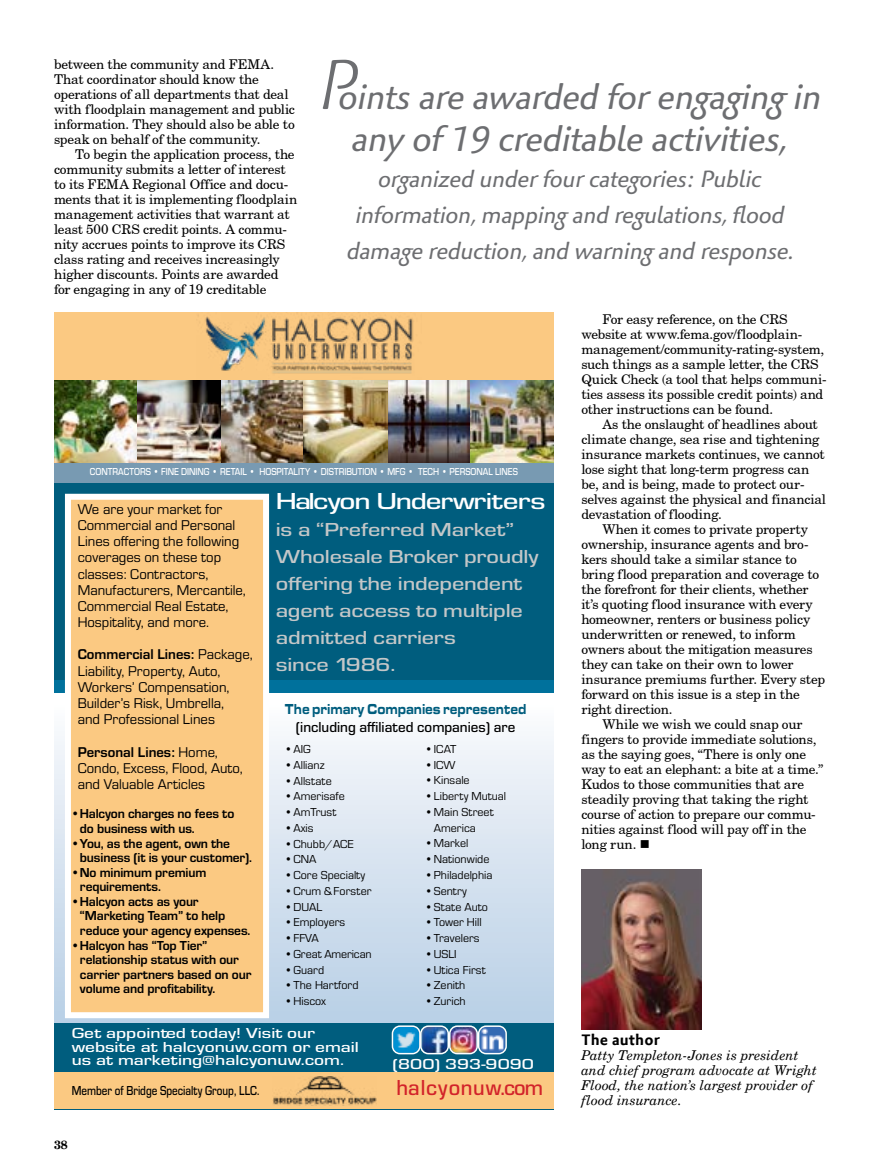
<style>
.page{position:relative;width:878px;height:1175px;background:#fff}
.page>*{position:absolute;margin:0;border:0;box-sizing:border-box;transform-origin:0 0}
.t1{font:italic 36px/42px "Palatino Sans Com";letter-spacing:-.01em;color:#6d6e71;text-align:center}
.t2{font:italic 24px/36px "Palatino Sans Com";letter-spacing:-.01em;color:#6d6e71;text-align:center}
.t3{font:500 24px "Eurostile";letter-spacing:-.04em;color:#fff;scale:1.3 1}
.t4{font:500 22.5px "Eurostile";letter-spacing:.03em;color:#d2232a}
.t5{font:500 19.5px/27px "Eurostile";letter-spacing:-.01em;color:#c4c7c8;scale:1.25 1}
.t6{font:700 15.75px "Palatino Sans Com";letter-spacing:.01em;color:#000}
.t7{font:500 15px/13.5px "Eurostile";color:#fff;scale:1.3 1}
.t8{font:500 15px "Eurostile";color:#000}
.t9{font:900 15px "Eurostile Ext";letter-spacing:-.01em;color:#005d7e;scale:.7 1}
.t10{font:14.7px/16.2px "Eurostile";color:#000}
.t11{font:13.5px/15px "New Century Schoolbook";letter-spacing:-.015em;color:#000}
.t12{font:700 13.5px/14.5px "Eurostile";letter-spacing:-.01em;color:#000}
.t13{font:italic 13.5px/15px "New Century Schoolbook";color:#000}
.t14{font:500 13.5px "Eurostile";color:#000;scale:.82 1}
.t15{font:12px/15.8px "Eurostile";color:#000}
.t16{font:700 12px "New Century Schlbk";color:#000}
.t17{font:500 10.5px "Eurostile";color:#fff;scale:.85 1}
.s1{font-weight:300;font-size:72px}
.s2{font-weight:700}
.s3{font-weight:400}
</style>
<div class="page">
<img style="left:581px;top:869px;width:120px;height:160px">
<div style="left:54px;top:312px;width:500px;height:74px;background:#fbc982"></div>
<div style="left:54px;top:381px;width:500px;height:728px;background:#005d7e"></div>
<div style="left:54px;top:680px;width:500px;height:14px;background:#00719c"></div>
<div style="left:54px;top:693px;width:500px;height:329px;background:linear-gradient(to bottom,#fdfdfe,#b7cee5)"></div>
<div style="left:54px;top:462px;width:500px;height:20px;background:#789ab2"></div>
<svg style="left:62px;top:493px;width:210px;height:528px;background:#f7cc8e"></svg>
<img style="left:54px;top:381px;width:500px;height:81px">
<div style="left:54px;top:1072px;width:500px;height:37px;background:#fbc982"></div>
<img style="left:393px;top:1028px;width:26px;height:24px">
<div style="left:392px;top:1025px;width:28px;height:29px;border:2px solid #fff;border-radius:8px"></div>
<img style="left:421px;top:1028px;width:25px;height:24px">
<div style="left:420px;top:1025px;width:29px;height:29px;border:2px solid #fff;border-radius:8px"></div>
<img style="left:450px;top:1028px;width:25px;height:24px">
<div style="left:449px;top:1025px;width:29px;height:29px;border:2px solid #fff;border-radius:8px"></div>
<img style="left:479px;top:1028px;width:25px;height:24px">
<div style="left:478px;top:1025px;width:29px;height:29px;border:2px solid #fff;border-radius:8px"></div>
<img style="left:198px;top:312px;width:216px;height:62px">
<img style="left:273px;top:1076px;width:104px;height:29px">
<p class="t11" style="left:54px;top:56px;width:242px">between the community and FEMA.<br>That coordinator should know the operations of all departments that deal with floodplain management and public information. They should also be able to speak on behalf of the community.</p>
<p class="t11" style="left:54px;top:146px;width:245px;text-indent:21px">To begin the application process, the community submits a letter of interest to its FEMA Regional Office and docu&shy;ments that it is implementing floodplain management activities that warrant at least 500 CRS credit points. A commu&shy;nity accrues points to improve its CRS class rating and receives increasingly higher discounts. Points are awarded for engaging in any of 19 creditable</p>
<h1 class="t1" style="left:319px;top:76px;width:504px"><span class="s1">P</span>oints are awarded for engaging in any of 19 creditable activities,</h1>
<h2 class="t2" style="left:347px;top:161px;width:449px">organized under four categories: Public information, mapping and regulations, flood damage reduction, and warning and response.</h2>
<p class="t17" style="left:90px;top:464px;width:505px">CONTRACTORS • FINE DINING • RETAIL • HOSPITALITY • DISTRIBUTION • MFG • TECH • PERSONAL LINES</p>
<p class="t10" style="left:78px;top:500px;width:170px">We are your market for<br>Commercial and Personal<br>Lines offering the following coverages on these top classes: Contractors,<br>Manufacturers, Mercantile,<br>Commercial Real Estate,<br>Hospitality, and more.</p>
<p class="t10" style="left:78px;top:646px;width:176px"><span class="s2">Commercial Lines:</span> Package,<br>Liability, Property, Auto,<br>Workers’ Compensation,<br>Builder’s Risk, Umbrella,<br>and Professional Lines</p>
<p class="t10" style="left:78px;top:743px;width:166px"><span class="s2">Personal Lines:</span> Home,<br>Condo, Excess, Flood, Auto, and Valuable Articles</p>
<p class="t12" style="left:80px;top:805px;width:156px;text-indent:-9px"><span class="s3">•</span>Halcyon charges no fees to do business with us.</p>
<p class="t12" style="left:80px;top:835px;width:173px;text-indent:-9px">•You, as the agent, own the business (it is your customer).</p>
<p class="t12" style="left:80px;top:864px;width:128px;text-indent:-9px">•No minimum premium requirements.</p>
<p class="t12" style="left:80px;top:893px;width:172px;text-indent:-9px">•Halcyon acts as your “Marketing Team” to help reduce your agency expenses.</p>
<p class="t12" style="left:80px;top:937px;width:173px;text-indent:-9px">•Halcyon has “Top Tier” relationship status with our carrier partners based on our volume and profitability.</p>
<h2 class="t3" style="left:276px;top:485px;width:209px">Halcyon Underwriters</h2>
<h3 class="t5" style="left:276px;top:515px;width:212px">is a “Preferred Market”<br>Wholesale Broker proudly offering the independent agent access to multiple admitted carriers<br>since 1986.</h3>
<p class="t9" style="left:285px;top:698px;width:346px">The primary Companies represented</p>
<p class="t8" style="left:296px;top:717px;width:221px">(including affiliated companies) are</p>
<p class="t15" style="left:284px;top:740px;width:28px">•AIG</p>
<p class="t15" style="left:284px;top:756px;width:42px">•Allianz</p>
<p class="t15" style="left:284px;top:772px;width:49px">•Allstate</p>
<p class="t15" style="left:284px;top:788px;width:62px">•Amerisafe</p>
<p class="t15" style="left:284px;top:803px;width:53px">•AmTrust</p>
<p class="t15" style="left:284px;top:819px;width:31px">•Axis</p>
<p class="t15" style="left:284px;top:835px;width:71px">•Chubb/ACE</p>
<p class="t15" style="left:284px;top:851px;width:34px">•CNA</p>
<p class="t15" style="left:284px;top:866px;width:82px">•Core Specialty</p>
<p class="t15" style="left:284px;top:882px;width:88px">•Crum &amp; Forster</p>
<p class="t15" style="left:284px;top:898px;width:39px">•DUAL</p>
<p class="t15" style="left:284px;top:914px;width:62px">•Employers</p>
<p class="t15" style="left:284px;top:929px;width:36px">•FFVA</p>
<p class="t15" style="left:284px;top:945px;width:89px">•Great American</p>
<p class="t15" style="left:284px;top:961px;width:41px">•Guard</p>
<p class="t15" style="left:284px;top:977px;width:75px">•The Hartford</p>
<p class="t15" style="left:284px;top:992px;width:43px">•Hiscox</p>
<p class="t15" style="left:425px;top:740px;width:33px">•ICAT</p>
<p class="t15" style="left:425px;top:756px;width:32px">•ICW</p>
<p class="t15" style="left:425px;top:772px;width:46px">•Kinsale</p>
<p class="t15" style="left:425px;top:787px;width:83px">•Liberty Mutual</p>
<p class="t15" style="left:434px;top:803px;width:61px;text-indent:-9px">•Main Street<br>America</p>
<p class="t15" style="left:425px;top:835px;width:45px">•Markel</p>
<p class="t15" style="left:425px;top:850px;width:66px">•Nationwide</p>
<p class="t15" style="left:425px;top:866px;width:69px">•Philadelphia</p>
<p class="t15" style="left:425px;top:882px;width:43px">•Sentry</p>
<p class="t15" style="left:425px;top:898px;width:65px">•State Auto</p>
<p class="t15" style="left:425px;top:913px;width:58px">•Tower Hill</p>
<p class="t15" style="left:425px;top:929px;width:56px">•Travelers</p>
<p class="t15" style="left:425px;top:945px;width:33px">•USLI</p>
<p class="t15" style="left:425px;top:961px;width:62px">•Utica First</p>
<p class="t15" style="left:425px;top:976px;width:42px">•Zenith</p>
<p class="t15" style="left:425px;top:992px;width:42px">•Zurich</p>
<p class="t7" style="left:72px;top:1026px;width:222px">Get appointed today! Visit our website at halcyonuw.com or email us at marketing@halcyonuw.com.</p>
<p class="t7" style="left:392px;top:1056px;width:110px">(800) 393-9090</p>
<p class="t14" style="left:72px;top:1081px;width:230px">Member of Bridge Specialty Group, LLC.</p>
<h3 class="t4" style="left:396px;top:1072px;width:148px">halcyonuw.com</h3>
<p class="t16" style="left:54px;top:1137px;width:15px">38</p>
<p class="t11" style="left:581px;top:311px;width:247px;text-indent:21px">For easy reference, on the CRS website at www.fema.gov/floodplain&shy;management/community-rating-system, such things as a sample letter, the CRS Quick Check (a tool that helps communi&shy;ties assess its possible credit points) and other instructions can be found.</p>
<p class="t11" style="left:581px;top:416px;width:246px;text-indent:21px">As the onslaught of headlines about climate change, sea rise and tightening insurance markets continues, we cannot lose sight that long-term progress can be, and is being, made to protect our&shy;selves against the physical and financial devastation of flooding.</p>
<p class="t11" style="left:602px;top:521px;width:207px">When it comes to private property</p>
<p class="t11" style="left:581px;top:536px;width:229px">ownership, insurance agents and bro-</p>
<p class="t11" style="left:581px;top:551px;width:217px">kers should take a similar stance to</p>
<p class="t11" style="left:581px;top:566px;width:239px">bring flood preparation and coverage to</p>
<p class="t11" style="left:581px;top:581px;width:228px">the forefront for their clients, whether</p>
<p class="t11" style="left:581px;top:596px;width:233px">it’s quoting flood insurance with every</p>
<p class="t11" style="left:581px;top:611px;width:230px">homeowner, renters or business policy</p>
<p class="t11" style="left:581px;top:626px;width:216px">underwritten or renewed, to inform</p>
<p class="t11" style="left:581px;top:641px;width:233px">owners about the mitigation measures</p>
<p class="t11" style="left:581px;top:656px;width:214px">they can take on their own to lower</p>
<p class="t11" style="left:581px;top:671px;width:245px">insurance premiums further. Every step</p>
<p class="t11" style="left:581px;top:686px;width:220px">forward on this issue is a step in the</p>
<p class="t11" style="left:581px;top:701px;width:93px">right direction.</p>
<p class="t11" style="left:602px;top:716px;width:202px">While we wish we could snap our</p>
<p class="t11" style="left:581px;top:731px;width:237px">fingers to provide immediate solutions,</p>
<p class="t11" style="left:581px;top:746px;width:226px">as the saying goes, “There is only one</p>
<p class="t11" style="left:581px;top:761px;width:243px">way to eat an elephant: a bite at a time.”</p>
<p class="t11" style="left:581px;top:776px;width:224px">Kudos to those communities that are</p>
<p class="t11" style="left:581px;top:791px;width:228px">steadily proving that taking the right</p>
<p class="t11" style="left:581px;top:806px;width:236px">course of action to prepare our commu-</p>
<p class="t11" style="left:581px;top:821px;width:226px">nities against flood will pay off in the</p>
<p class="t11" style="left:581px;top:836px;width:70px">long run. ■</p>
<p class="t6" style="left:581px;top:1029px;width:80px">The author</p>
<p class="t13" style="left:581px;top:1047px;width:237px">Patty Templeton-Jones is president and chief program advocate at Wright<br>Flood, the nation’s largest provider of flood insurance.</p>
</div>
